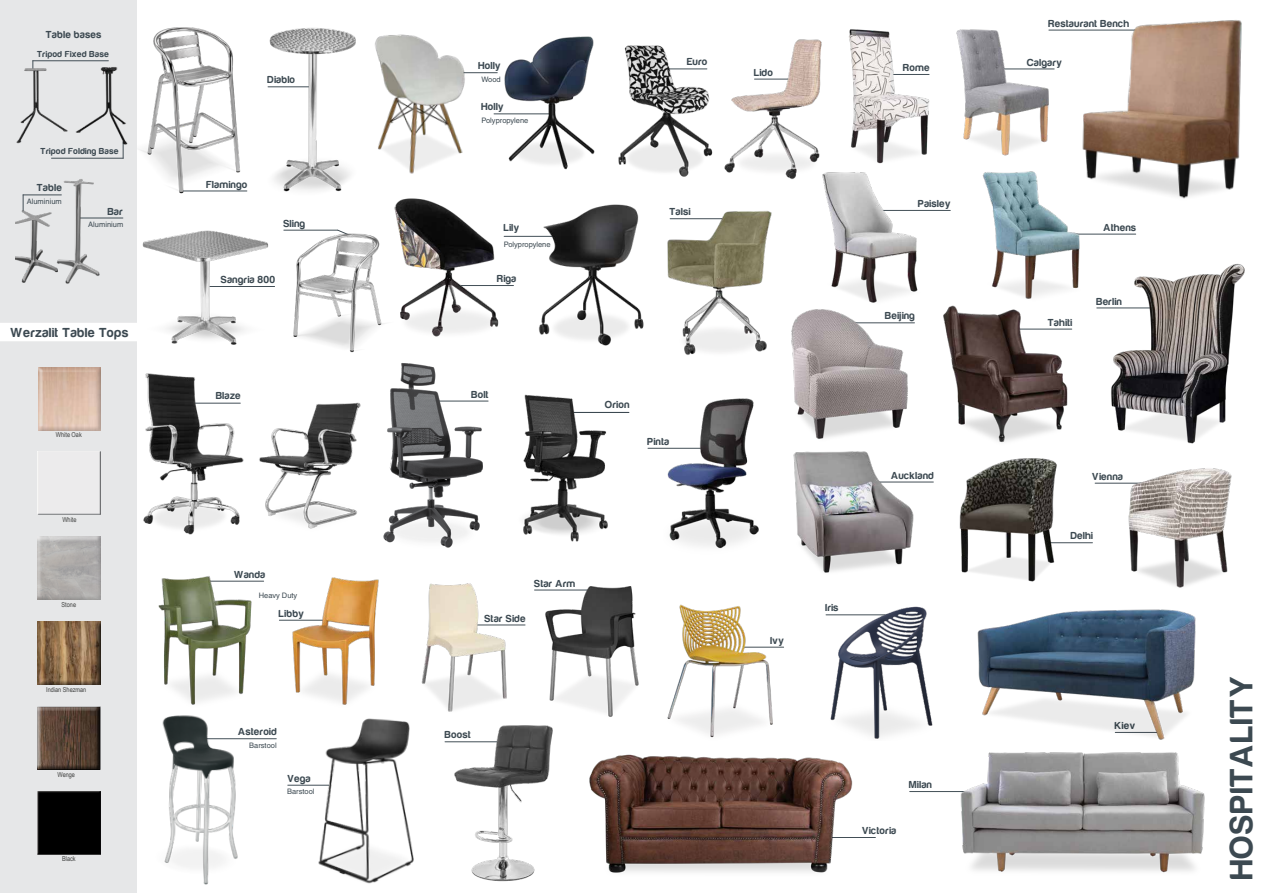
<style>
.page{position:relative;width:1263px;height:893px;background:#fff}
.page>*{position:absolute;margin:0;border:0;box-sizing:border-box;transform-origin:0 0}
.t1{font:33.45px "Harabara";letter-spacing:.05em;color:#3c4951}
.t2{font:13.5px "Harabara";letter-spacing:.05em;color:#3c4951}
.t3{font:10.5px "Harabara";letter-spacing:.05em;color:#3c4951}
.t4{font:9px "Harabara";letter-spacing:.05em;color:#3c4951}
.t5{font:7.5px "Helvetica";color:#3c4951}
.t6{font:6.75px "Arial Narrow";color:#3f403f}
</style>
<div class="page">
<hr style="left:534px;top:589px;width:57px;height:1px;background:#3c4951">
<hr style="left:468px;top:624px;width:57px;height:1px;background:#3c4951">
<hr style="left:279px;top:620px;width:58px;height:1px;background:#3c4951">
<img style="left:956px;top:29px;width:100px;height:127px">
<img style="left:280px;top:577px;width:99px;height:128px">
<hr style="left:878px;top:210px;width:73px;height:1px;background:#3c4951">
<hr style="left:560px;top:412px;width:69px;height:1px;background:#3c4951">
<img style="left:259px;top:402px;width:102px;height:127px">
<hr style="left:647px;top:448px;width:61px;height:1px;background:#3c4951">
<hr style="left:815px;top:837px;width:61px;height:1px;background:#3c4951">
<hr style="left:909px;top:791px;width:61px;height:1px;background:#3c4951">
<hr style="left:456px;top:72px;width:42px;height:1px;background:#3c4951">
<hr style="left:743px;top:647px;width:41px;height:1px;background:#3c4951">
<hr style="left:287px;top:785px;width:42px;height:1px;background:#3c4951">
<hr style="left:445px;top:741px;width:59px;height:1px;background:#3c4951">
<hr style="left:203px;top:738px;width:74px;height:1px;background:#3c4951">
<hr style="left:456px;top:285px;width:58px;height:1px;background:#3c4951">
<hr style="left:1048px;top:542px;width:45px;height:1px;background:#3c4951">
<hr style="left:862px;top:482px;width:72px;height:1px;background:#3c4951">
<hr style="left:1096px;top:307px;width:61px;height:1px;background:#3c4951">
<hr style="left:494px;top:113px;width:59px;height:1px;background:#3c4951">
<hr style="left:209px;top:286px;width:66px;height:1px;background:#3c4951">
<hr style="left:1048px;top:30px;width:111px;height:1px;background:#3c4951">
<img style="left:523px;top:394px;width:94px;height:148px">
<img style="left:663px;top:398px;width:96px;height:151px">
<img style="left:589px;top:754px;width:264px;height:119px">
<img style="left:950px;top:752px;width:255px;height:121px">
<img style="left:793px;top:451px;width:129px;height:122px">
<img style="left:977px;top:609px;width:219px;height:131px">
<img style="left:959px;top:458px;width:102px;height:124px">
<img style="left:791px;top:309px;width:124px;height:130px">
<hr style="left:1011px;top:329px;width:61px;height:1px;background:#3c4951">
<img style="left:943px;top:305px;width:126px;height:138px">
<img style="left:1107px;top:263px;width:138px;height:181px">
<img style="left:1075px;top:20px;width:167px;height:179px">
<img style="left:499px;top:36px;width:96px;height:134px">
<img style="left:375px;top:34px;width:104px;height:140px">
<img style="left:724px;top:39px;width:98px;height:140px">
<img style="left:618px;top:45px;width:95px;height:132px">
<img style="left:667px;top:211px;width:105px;height:144px">
<img style="left:394px;top:198px;width:109px;height:139px">
<img style="left:535px;top:586px;width:104px;height:131px">
<img style="left:421px;top:583px;width:92px;height:129px">
<img style="left:162px;top:716px;width:96px;height:169px">
<img style="left:451px;top:725px;width:102px;height:157px">
<img style="left:283px;top:230px;width:114px;height:123px">
<img style="left:267px;top:28px;width:89px;height:164px">
<img style="left:139px;top:27px;width:108px;height:167px">
<img style="left:142px;top:230px;width:127px;height:115px">
<img style="left:143px;top:373px;width:101px;height:162px">
<img style="left:849px;top:29px;width:81px;height:135px">
<hr style="left:504px;top:236px;width:72px;height:1px;background:#3c4951">
<img style="left:537px;top:204px;width:107px;height:142px">
<img style="left:302px;top:710px;width:124px;height:174px">
<img style="left:373px;top:351px;width:116px;height:197px">
<hr style="left:1095px;top:483px;width:70px;height:1px;background:#3c4951">
<img style="left:1115px;top:468px;width:117px;height:120px">
<hr style="left:1067px;top:234px;width:69px;height:1px;background:#3c4951">
<div style="left:0;top:0;width:137px;height:893px;background:#e6e7e8"></div>
<div style="left:37px;top:791px;width:64px;height:64px;background:#000"></div>
<div style="left:37px;top:706px;width:64px;height:64px;background:#000;opacity:.75"></div>
<div style="left:38px;top:367px;width:63px;height:64px;background:#000;opacity:.42"></div>
<img style="left:37px;top:452px;width:64px;height:63px">
<div style="left:37px;top:536px;width:64px;height:64px;background:#000;opacity:.8"></div>
<svg style="left:37px;top:621px;width:64px;height:64px;background:#896a4a"></svg>
<div style="left:0;top:323px;width:147px;height:18px;background:#fff"></div>
<img style="left:158px;top:576px;width:106px;height:140px">
<img style="left:667px;top:604px;width:115px;height:134px">
<img style="left:826px;top:606px;width:107px;height:133px">
<hr style="left:79px;top:218px;width:44px;height:1px;background:#3c4951">
<hr style="left:23px;top:194px;width:39px;height:1px;background:#3c4951">
<hr style="left:51px;top:158px;width:73px;height:1px;background:#3c4951">
<hr style="left:32px;top:60px;width:77px;height:1px;background:#3c4951">
<svg style="left:123px;top:145px;width:1px;height:14px"></svg>
<svg style="left:23px;top:194px;width:1px;height:14px"></svg>
<img style="left:16px;top:208px;width:33px;height:75px">
<img style="left:49px;top:179px;width:56px;height:105px">
<img style="left:16px;top:68px;width:52px;height:76px">
<img style="left:75px;top:67px;width:53px;height:78px">
<img style="left:816px;top:170px;width:107px;height:133px">
<img style="left:976px;top:169px;width:111px;height:137px">
<p class="t3" style="left:46px;top:29px;width:57px">Table bases</p>
<p class="t4" style="left:37px;top:49px;width:73px">Tripod Fixed Base</p>
<p class="t4" style="left:41px;top:147px;width:79px">Tripod Folding Base</p>
<p class="t3" style="left:37px;top:182px;width:26px">Table</p>
<p class="t5" style="left:27px;top:197px;width:37px">Aluminium</p>
<p class="t3" style="left:108px;top:206px;width:17px">Bar</p>
<p class="t5" style="left:88px;top:220px;width:37px">Aluminium</p>
<p class="t2" style="left:11px;top:325px;width:119px">Werzalit Table Tops</p>
<p class="t6" style="left:56px;top:430px;width:27px">White Oak</p>
<p class="t6" style="left:62px;top:514px;width:16px">White</p>
<p class="t6" style="left:62px;top:600px;width:16px">Stone</p>
<p class="t6" style="left:46px;top:685px;width:42px">Indian Shezman</p>
<p class="t6" style="left:58px;top:770px;width:19px">Wenge</p>
<p class="t6" style="left:62px;top:854px;width:15px">Black</p>
<p class="t3" style="left:268px;top:74px;width:29px">Diablo</p>
<p class="t3" style="left:478px;top:60px;width:24px">Holly</p>
<p class="t3" style="left:481px;top:102px;width:24px">Holly</p>
<p class="t5" style="left:481px;top:75px;width:21px">Wood</p>
<p class="t3" style="left:687px;top:57px;width:22px">Euro</p>
<p class="t5" style="left:481px;top:116px;width:48px">Polypropylene</p>
<p class="t3" style="left:206px;top:179px;width:42px">Flamingo</p>
<p class="t3" style="left:669px;top:206px;width:22px">Talsi</p>
<p class="t3" style="left:283px;top:218px;width:23px">Sling</p>
<p class="t3" style="left:504px;top:222px;width:17px">Lily</p>
<p class="t5" style="left:504px;top:240px;width:48px">Polypropylene</p>
<p class="t3" style="left:221px;top:274px;width:56px">Sangria 800</p>
<p class="t3" style="left:497px;top:273px;width:21px">Riga</p>
<p class="t3" style="left:216px;top:390px;width:26px">Blaze</p>
<p class="t3" style="left:471px;top:389px;width:19px">Bolt</p>
<p class="t3" style="left:605px;top:399px;width:26px">Orion</p>
<p class="t3" style="left:647px;top:436px;width:23px">Pinta</p>
<p class="t3" style="left:234px;top:569px;width:33px">Wanda</p>
<p class="t5" style="left:259px;top:591px;width:40px">Heavy Duty</p>
<p class="t3" style="left:279px;top:608px;width:27px">Libby</p>
<p class="t3" style="left:534px;top:578px;width:43px">Star Arm</p>
<p class="t3" style="left:484px;top:613px;width:43px">Star Side</p>
<p class="t3" style="left:238px;top:726px;width:40px">Asteroid</p>
<p class="t3" style="left:445px;top:729px;width:27px">Boost</p>
<p class="t5" style="left:249px;top:740px;width:29px">Barstool</p>
<p class="t3" style="left:287px;top:773px;width:25px">Vega</p>
<p class="t5" style="left:287px;top:787px;width:29px">Barstool</p>
<p class="t3" style="left:754px;top:67px;width:20px">Lido</p>
<p class="t3" style="left:903px;top:62px;width:28px">Rome</p>
<p class="t3" style="left:918px;top:198px;width:34px">Paisley</p>
<p class="t3" style="left:885px;top:310px;width:31px">Beijing</p>
<p class="t3" style="left:770px;top:635px;width:15px">Ivy</p>
<p class="t3" style="left:826px;top:602px;width:14px">Iris</p>
<p class="t3" style="left:891px;top:470px;width:44px">Auckland</p>
<p class="t3" style="left:909px;top:779px;width:24px">Milan</p>
<p class="t3" style="left:862px;top:825px;width:36px">Victoria</p>
<p class="t3" style="left:1048px;top:18px;width:82px">Restaurant Bench</p>
<p class="t3" style="left:1027px;top:57px;width:36px">Calgary</p>
<p class="t3" style="left:1103px;top:222px;width:34px">Athens</p>
<p class="t3" style="left:1048px;top:317px;width:26px">Tahiti</p>
<p class="t3" style="left:1096px;top:296px;width:27px">Berlin</p>
<p class="t3" style="left:1092px;top:471px;width:32px">Vienna</p>
<p class="t3" style="left:1071px;top:530px;width:24px">Delhi</p>
<p class="t3" style="left:1115px;top:720px;width:22px">Kiev</p>
<h1 class="t1" style="left:1224px;top:879px;width:205px;rotate:-90deg">HOSPITALITY</h1>
</div>
